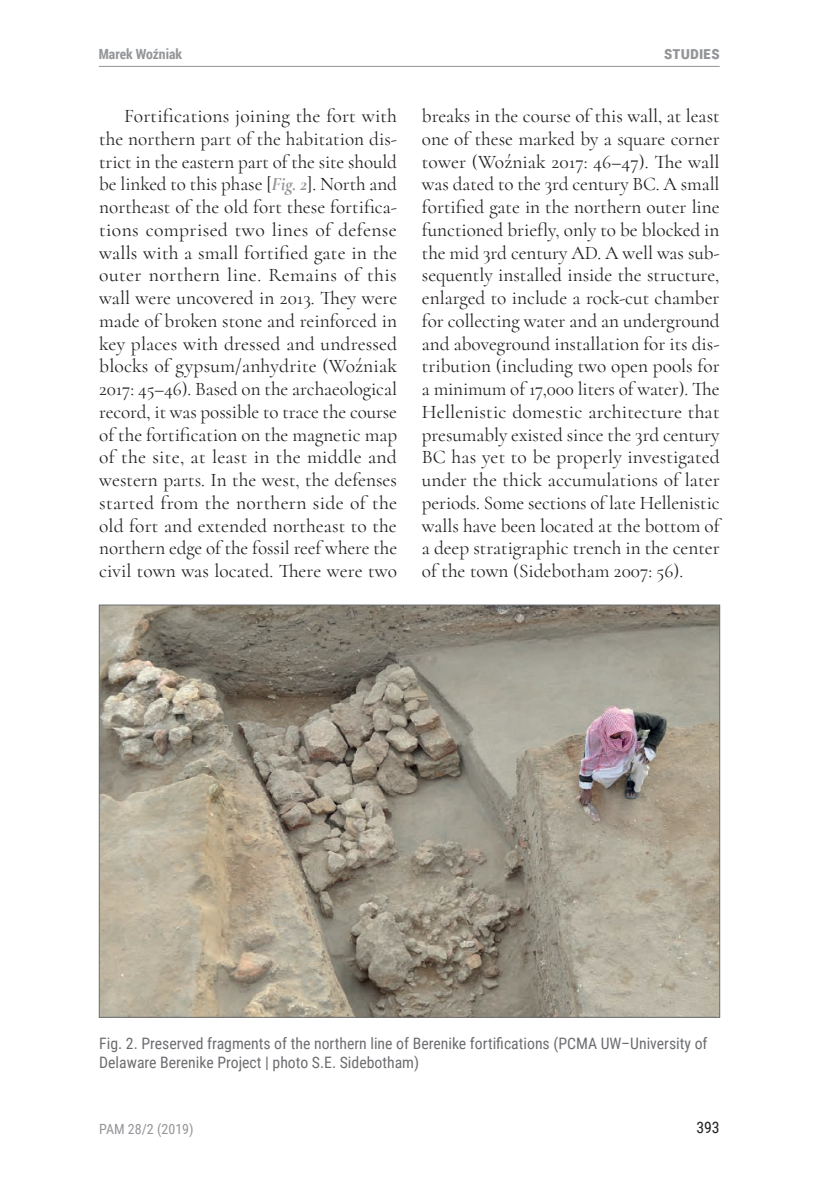
<style>
.page{position:relative;width:819px;height:1191px;background:#fff}
.page>*{position:absolute;margin:0;border:0;box-sizing:border-box;transform-origin:0 0}
.t1{font:19.25px/22.8px "Cormorant";color:#231f20;text-align:justify}
.t2{font:700 17.5px "Roboto Condensed";color:#939598}
.t3{font:15.75px/19.2px "Roboto Condensed";color:#6c6d70}
.t4{font:15.75px "Roboto Condensed";color:#231f20}
.t5{font:14px "Roboto Condensed";color:#939598}
.t6{font:700 14px "Roboto Condensed";color:#939598}
.s1{font-weight:700;font-style:italic;color:#939598}
</style>
<div class="page">
<hr style="left:99px;top:66px;width:620px;height:1px;background:#939598">
<img style="left:101px;top:607px;width:617px;height:408px">
<p class="t6" style="left:99px;top:44px;width:85px">Marek Woźniak</p>
<p class="t2" style="left:664px;top:40px;width:57px">studies</p>
<p class="t1" style="left:99px;top:104px;width:299px;text-indent:25px">Fortifications joining the fort with the northern part of the habitation dis&shy;trict in the eastern part of the site should be linked to this phase [<span class="s1">Fig. 2</span>]. North and northeast of the old fort these fortifica&shy;tions comprised two lines of defense walls with a small fortified gate in the outer northern line. Remains of this wall were uncovered in 2013. They were made of broken stone and reinforced in key places with dressed and undressed blocks of gypsum/anhydrite (Woźniak 2017: 45–46). Based on the archaeological record, it was possible to trace the course of the fortification on the magnetic map of the site, at least in the middle and western parts. In the west, the defenses started from the northern side of the old fort and extended northeast to the northern edge of the fossil reef where the civil town was located. There were two</p>
<p class="t1" style="left:422px;top:104px;width:299px">breaks in the course of this wall, at least one of these marked by a square corner tower (Woźniak 2017: 46–47). The wall was dated to the 3rd century BC. A small fortified gate in the northern outer line functioned briefly, only to be blocked in the mid 3rd century AD. A well was sub&shy;sequently installed inside the structure, enlarged to include a rock-cut chamber for collecting water and an underground and aboveground installation for its dis&shy;tribution (including two open pools for a minimum of 17,000 liters of water). The Hellenistic domestic architecture that presumably existed since the 3rd century BC has yet to be properly investigated under the thick accumulations of later periods. Some sections of late Hellenistic walls have been located at the bottom of a deep stratigraphic trench in the center of the town (Sidebotham 2007: 56).</p>
<p class="t3" style="left:99px;top:1033px;width:609px">Fig. 2. Preserved fragments of the northern line of Berenike fortifications (PCMA UW–University of<br>Delaware Berenike Project | photo S.E. Sidebotham)</p>
<p class="t5" style="left:99px;top:1119px;width:96px">PAM 28/2 (2019)</p>
<p class="t4" style="left:696px;top:1116px;width:25px">393</p>
</div>
